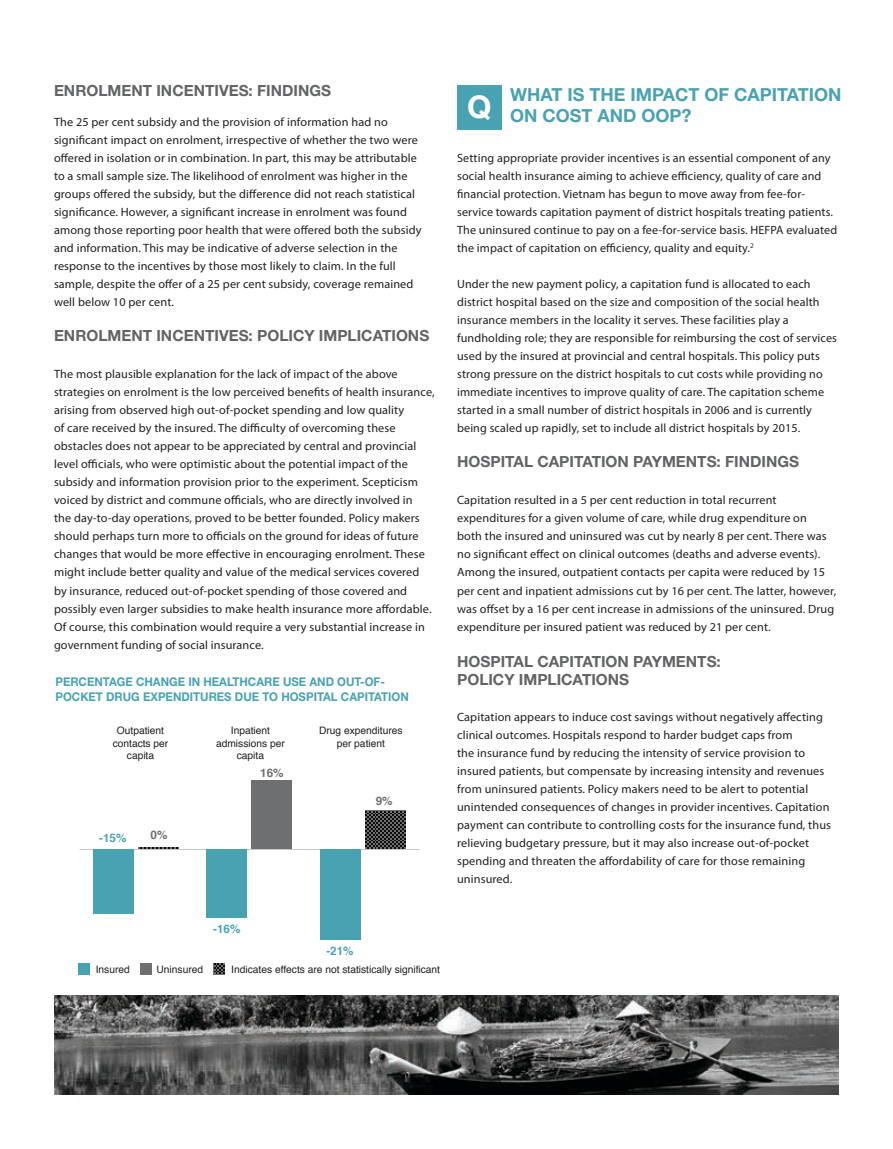
<style>
.page{position:relative;width:893px;height:1149px;background:#fff}
.page>*{position:absolute;margin:0;border:0;box-sizing:border-box;transform-origin:0 0}
.t1{font:700 31.35px "Helvetica Neue LT Std";color:#fff}
.t2{font:700 18px/21.5px "Helvetica Neue LT Std";color:#49a2b2}
.t3{font:700 15.3px/18px "Helvetica Neue LT Std";color:#636466}
.t4{font:12px/18px "Myriad Pro";letter-spacing:.01em;color:#231f20}
.t5{font:700 12px/15.5px "Helvetica Neue LT Std";color:#49a2b2;scale:.95 1}
.t6{font:700 11.7px "Helvetica";color:#49a2b2}
.t7{font:700 11.7px "Helvetica";color:#6d6f71}
.t8{font:10.2px/12.3px "Helvetica";color:#231f20;text-align:center}
</style>
<div class="page">
<div style="left:457px;top:85px;width:44px;height:44px;background:#49a2b2"></div>
<div style="left:252px;top:780px;width:40px;height:68px;background:#6d6f71"></div>
<svg style="left:405px;top:810px;width:1px;height:39px"></svg>
<div style="left:93px;top:849px;width:41px;height:64px;background:#49a2b2"></div>
<div style="left:206px;top:849px;width:41px;height:68px;background:#49a2b2"></div>
<div style="left:320px;top:849px;width:40px;height:90px;background:#49a2b2"></div>
<div style="left:79px;top:963px;width:11px;height:11px;background:#49a2b2"></div>
<div style="left:140px;top:963px;width:11px;height:11px;background:#6d6f71"></div>
<svg style="left:139px;top:847px;width:40px;height:2px"></svg>
<svg style="left:365px;top:810px;width:40px;height:39px"></svg>
<svg style="left:214px;top:963px;width:11px;height:10px"></svg>
<img style="left:54px;top:995px;width:785px;height:99px">
<p class="t3" style="left:54px;top:81px;width:279px">ENROLMENT INCENTIVES: FINDINGS</p>
<p class="t4" style="left:54px;top:113px;width:369px">The 25 per cent subsidy and the provision of information had no significant impact on enrolment, irrespective of whether the two were offered in isolation or in combination. In part, this may be attributable to a small sample size. The likelihood of enrolment was higher in the groups offered the subsidy, but the difference did not reach statistical significance. However, a significant increase in enrolment was found among those reporting poor health that were offered both the subsidy and information. This may be indicative of adverse selection in the response to the incentives by those most likely to claim. In the full sample, despite the offer of a 25 per cent subsidy, coverage remained well below 10 per cent.</p>
<p class="t3" style="left:54px;top:326px;width:377px">ENROLMENT INCENTIVES: POLICY IMPLICATIONS</p>
<p class="t4" style="left:54px;top:365px;width:382px">The most plausible explanation for the lack of impact of the above strategies on enrolment is the low perceived benefits of health insurance, arising from observed high out-of-pocket spending and low quality<br>of care received by the insured. The difficulty of overcoming these obstacles does not appear to be appreciated by central and provincial level officials, who were optimistic about the potential impact of the subsidy and information provision prior to the experiment. Scepticism voiced by district and commune officials, who are directly involved in<br>the day-to-day operations, proved to be better founded. Policy makers should perhaps turn more to officials on the ground for ideas of future changes that would be more effective in encouraging enrolment. These might include better quality and value of the medical services covered by insurance, reduced out-of-pocket spending of those covered and possibly even larger subsidies to make health insurance more affordable.<br>Of course, this combination would require a very substantial increase in government funding of social insurance.</p>
<p class="t5" style="left:55px;top:673px;width:374px">PERCENTAGE CHANGE IN HEALTHCARE USE AND OUT-OF-<br>POCKET DRUG EXPENDITURES DUE TO HOSPITAL CAPITATION</p>
<p class="t8" style="left:113px;top:724px;width:57px">Outpatient contacts per capita</p>
<p class="t8" style="left:216px;top:724px;width:70px">Inpatient admissions per capita</p>
<p class="t8" style="left:319px;top:724px;width:85px">Drug expenditures per patient</p>
<p class="t6" style="left:99px;top:828px;width:29px">-15%</p>
<p class="t7" style="left:151px;top:825px;width:18px">0%</p>
<p class="t7" style="left:260px;top:763px;width:25px">16%</p>
<p class="t7" style="left:376px;top:791px;width:18px">9%</p>
<p class="t6" style="left:213px;top:918px;width:29px">-16%</p>
<p class="t6" style="left:326px;top:941px;width:29px">-21%</p>
<p class="t8" style="left:96px;top:963px;width:36px">Insured</p>
<p class="t8" style="left:157px;top:963px;width:48px">Uninsured</p>
<p class="t8" style="left:231px;top:963px;width:210px">Indicates effects are not statistically significant</p>
<h2 class="t2" style="left:510px;top:83px;width:333px">WHAT IS THE IMPACT OF CAPITATION<br>ON COST AND OOP?</h2>
<p class="t4" style="left:457px;top:149px;width:382px">Setting appropriate provider incentives is an essential component of any social health insurance aiming to achieve efficiency, quality of care and financial protection. Vietnam has begun to move away from fee-for&shy;service towards capitation payment of district hospitals treating patients.<br>The uninsured continue to pay on a fee-for-service basis. HEFPA evaluated the impact of capitation on efficiency, quality and equity.<sup>2</sup></p>
<p class="t4" style="left:457px;top:275px;width:381px">Under the new payment policy, a capitation fund is allocated to each district hospital based on the size and composition of the social health insurance members in the locality it serves. These facilities play a fundholding role; they are responsible for reimbursing the cost of services used by the insured at provincial and central hospitals. This policy puts strong pressure on the district hospitals to cut costs while providing no immediate incentives to improve quality of care. The capitation scheme started in a small number of district hospitals in 2006 and is currently being scaled up rapidly, set to include all district hospitals by 2015.</p>
<p class="t3" style="left:457px;top:452px;width:344px">HOSPITAL CAPITATION PAYMENTS: FINDINGS</p>
<p class="t4" style="left:457px;top:491px;width:381px">Capitation resulted in a 5 per cent reduction in total recurrent expenditures for a given volume of care, while drug expenditure on<br>both the insured and uninsured was cut by nearly 8 per cent. There was no significant effect on clinical outcomes (deaths and adverse events).<br>Among the insured, outpatient contacts per capita were reduced by 15 per cent and inpatient admissions cut by 16 per cent. The latter, however, was offset by a 16 per cent increase in admissions of the uninsured. Drug expenditure per insured patient was reduced by 21 per cent.</p>
<p class="t3" style="left:457px;top:651px;width:265px">HOSPITAL CAPITATION PAYMENTS:<br>POLICY IMPLICATIONS</p>
<p class="t4" style="left:457px;top:707px;width:375px">Capitation appears to induce cost savings without negatively affecting clinical outcomes. Hospitals respond to harder budget caps from<br>the insurance fund by reducing the intensity of service provision to insured patients, but compensate by increasing intensity and revenues from uninsured patients. Policy makers need to be alert to potential unintended consequences of changes in provider incentives. Capitation payment can contribute to controlling costs for the insurance fund, thus relieving budgetary pressure, but it may also increase out-of-pocket spending and threaten the affordability of care for those remaining uninsured.</p>
<h1 class="t1" style="left:467px;top:88px;width:26px">Q</h1>
</div>
